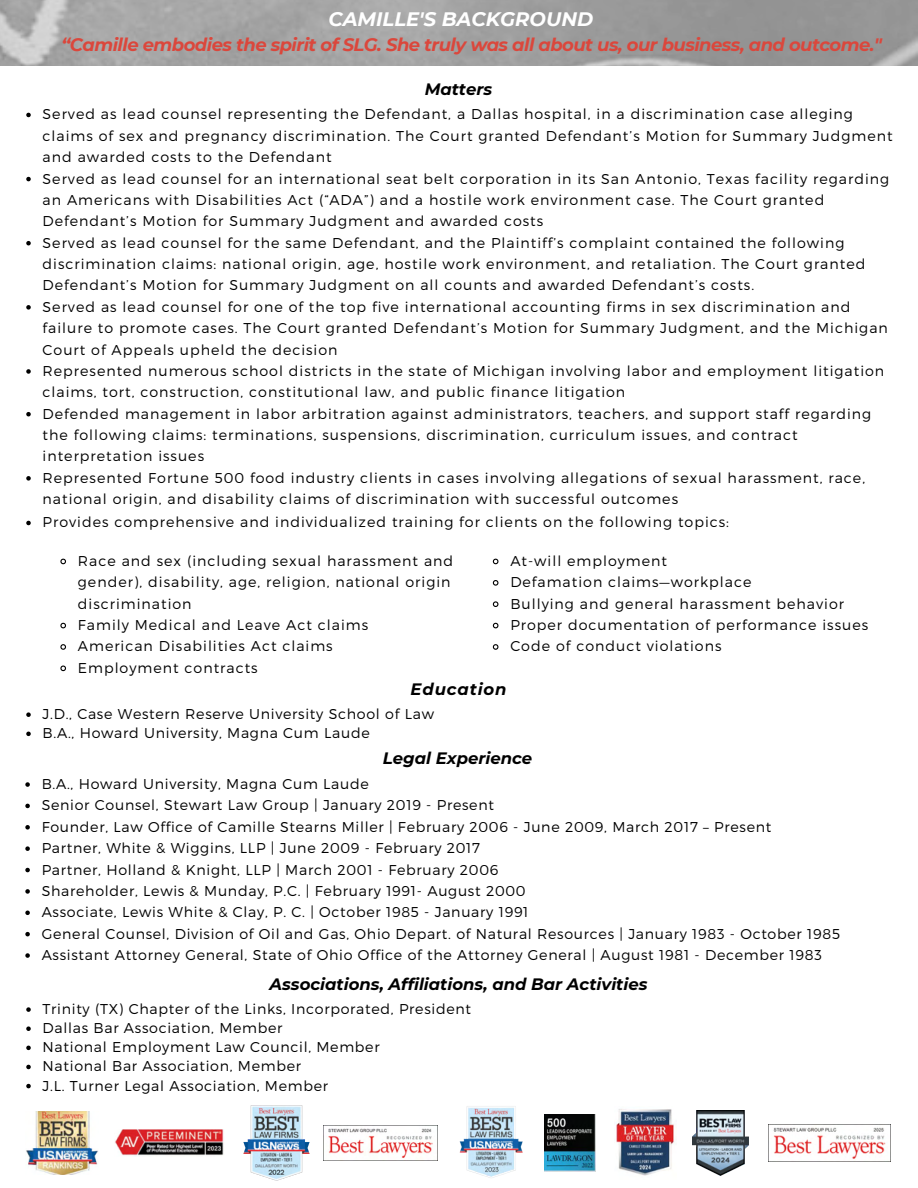
<style>
.page{position:relative;width:918px;height:1188px;background:#fff}
.page>*{position:absolute;margin:0;border:0;box-sizing:border-box;transform-origin:0 0}
.t1{font:italic 700 19.5px "Montserrat";color:#fff}
.t2{font:italic 700 18px "Montserrat";letter-spacing:-.03em;color:#db473c}
.t3{font:italic 700 16.5px "Montserrat";color:#000}
.t4{font:italic 700 16.5px "Montserrat";letter-spacing:.05em;color:#000}
.t5{font:300 14.25px/21.3px "Montserrat";letter-spacing:.07em;color:#000}
.t6{font:300 14.25px "Montserrat";letter-spacing:.05em;color:#000}
</style>
<div class="page">
<svg style="left:0;top:0;width:918px;height:65px;background:#a1a1a1"></svg>
<svg style="left:26px;top:113px;width:5px;height:4px"></svg>
<svg style="left:26px;top:177px;width:5px;height:4px"></svg>
<svg style="left:26px;top:241px;width:5px;height:4px"></svg>
<svg style="left:26px;top:305px;width:5px;height:5px"></svg>
<svg style="left:26px;top:369px;width:5px;height:5px"></svg>
<svg style="left:26px;top:412px;width:5px;height:4px"></svg>
<svg style="left:26px;top:476px;width:5px;height:5px"></svg>
<svg style="left:26px;top:521px;width:5px;height:4px"></svg>
<svg style="left:60px;top:558px;width:6px;height:7px"></svg>
<svg style="left:60px;top:622px;width:6px;height:7px"></svg>
<svg style="left:60px;top:644px;width:6px;height:6px"></svg>
<svg style="left:60px;top:665px;width:6px;height:7px"></svg>
<svg style="left:492px;top:558px;width:7px;height:7px"></svg>
<svg style="left:492px;top:580px;width:7px;height:6px"></svg>
<svg style="left:492px;top:601px;width:7px;height:6px"></svg>
<svg style="left:492px;top:622px;width:7px;height:7px"></svg>
<svg style="left:492px;top:644px;width:7px;height:6px"></svg>
<svg style="left:25px;top:782px;width:5px;height:5px"></svg>
<svg style="left:25px;top:804px;width:5px;height:4px"></svg>
<svg style="left:25px;top:825px;width:5px;height:5px"></svg>
<svg style="left:25px;top:846px;width:5px;height:5px"></svg>
<svg style="left:25px;top:868px;width:5px;height:4px"></svg>
<svg style="left:25px;top:889px;width:5px;height:5px"></svg>
<svg style="left:25px;top:911px;width:5px;height:4px"></svg>
<svg style="left:25px;top:932px;width:5px;height:4px"></svg>
<svg style="left:25px;top:953px;width:5px;height:5px"></svg>
<svg style="left:26px;top:712px;width:5px;height:5px"></svg>
<svg style="left:26px;top:732px;width:5px;height:4px"></svg>
<svg style="left:26px;top:1007px;width:5px;height:5px"></svg>
<svg style="left:26px;top:1026px;width:5px;height:5px"></svg>
<svg style="left:26px;top:1046px;width:5px;height:4px"></svg>
<svg style="left:26px;top:1065px;width:5px;height:4px"></svg>
<svg style="left:26px;top:1084px;width:5px;height:4px"></svg>
<img style="left:616px;top:1109px;width:59px;height:67px">
<img style="left:544px;top:1114px;width:51px;height:58px">
<img style="left:115px;top:1129px;width:109px;height:27px">
<img style="left:323px;top:1126px;width:115px;height:35px">
<img style="left:26px;top:1112px;width:72px;height:63px">
<img style="left:459px;top:1106px;width:64px;height:72px">
<img style="left:692px;top:1110px;width:56px;height:66px">
<img style="left:768px;top:1125px;width:123px;height:37px">
<img style="left:243px;top:1106px;width:67px;height:74px">
<h1 class="t1" style="left:328px;top:8px;width:266px">CAMILLE'S BACKGROUND</h1>
<h2 class="t2" style="left:61px;top:33px;width:822px">“Camille embodies the spirit of SLG. She truly was all about us, our business, and outcome."</h2>
<p class="t3" style="left:425px;top:79px;width:69px">Matters</p>
<h3 class="t5" style="left:43px;top:103px;width:852px">Served as lead counsel representing the Defendant, a Dallas hospital, in a discrimination case alleging claims of sex and pregnancy discrimination. The Court granted Defendant’s Motion for Summary Judgment and awarded costs to the Defendant</h3>
<p class="t5" style="left:43px;top:167px;width:848px">Served as lead counsel for an international seat belt corporation in its San Antonio, Texas facility regarding an Americans with Disabilities Act (“ADA”) and a hostile work environment case. The Court granted<br>Defendant’s Motion for Summary Judgment and awarded costs</p>
<p class="t5" style="left:43px;top:231px;width:824px">Served as lead counsel for the same Defendant, and the Plaintiff’s complaint contained the following discrimination claims: national origin, age, hostile work environment, and retaliation. The Court granted<br>Defendant’s Motion for Summary Judgment on all counts and awarded Defendant’s costs.</p>
<p class="t5" style="left:43px;top:295px;width:847px">Served as lead counsel for one of the top five international accounting firms in sex discrimination and failure to promote cases. The Court granted Defendant’s Motion for Summary Judgment, and the Michigan<br>Court of Appeals upheld the decision</p>
<p class="t5" style="left:43px;top:360px;width:843px">Represented numerous school districts in the state of Michigan involving labor and employment litigation claims, tort, construction, constitutional law, and public finance litigation</p>
<p class="t5" style="left:43px;top:402px;width:830px">Defended management in labor arbitration against administrators, teachers, and support staff regarding the following claims: terminations, suspensions, discrimination, curriculum issues, and contract interpretation issues</p>
<p class="t5" style="left:43px;top:466px;width:824px">Represented Fortune 500 food industry clients in cases involving allegations of sexual harassment, race, national origin, and disability claims of discrimination with successful outcomes</p>
<p class="t5" style="left:43px;top:511px;width:688px">Provides comprehensive and individualized training for clients on the following topics:</p>
<p class="t5" style="left:78px;top:550px;width:377px">Race and sex (including sexual harassment and gender), disability, age, religion, national origin discrimination</p>
<p class="t5" style="left:78px;top:614px;width:292px">Family Medical and Leave Act claims</p>
<p class="t5" style="left:78px;top:635px;width:256px">American Disabilities Act claims</p>
<p class="t5" style="left:78px;top:656px;width:181px">Employment contracts</p>
<p class="t5" style="left:510px;top:550px;width:158px">At-will employment</p>
<p class="t5" style="left:510px;top:571px;width:243px">Defamation claims—workplace</p>
<p class="t5" style="left:510px;top:592px;width:335px">Bullying and general harassment behavior</p>
<p class="t5" style="left:510px;top:614px;width:359px">Proper documentation of performance issues</p>
<p class="t5" style="left:510px;top:635px;width:213px">Code of conduct violations</p>
<p class="t4" style="left:411px;top:679px;width:97px">Education</p>
<p class="t6" style="left:43px;top:705px;width:393px">J.D., Case Western Reserve University School of Law</p>
<p class="t6" style="left:43px;top:724px;width:329px">B.A., Howard University, Magna Cum Laude</p>
<p class="t3" style="left:383px;top:749px;width:151px">Legal Experience</p>
<h3 class="t6" style="left:42px;top:775px;width:329px">B.A., Howard University, Magna Cum Laude</h3>
<p class="t6" style="left:42px;top:796px;width:454px">Senior Counsel, Stewart Law Group | January 2019 - Present</p>
<p class="t6" style="left:42px;top:817px;width:731px">Founder, Law Office of Camille Stearns Miller | February 2006 - June 2009, March 2017 – Present</p>
<h3 class="t6" style="left:42px;top:839px;width:440px">Partner, White &amp; Wiggins, LLP | June 2009 - February 2017</h3>
<p class="t6" style="left:42px;top:860px;width:458px">Partner, Holland &amp; Knight, LLP | March 2001 - February 2006</p>
<p class="t6" style="left:42px;top:882px;width:485px">Shareholder, Lewis &amp; Munday, P.C. | February 1991- August 2000</p>
<p class="t6" style="left:42px;top:903px;width:488px">Associate, Lewis White &amp; Clay, P. C. | October 1985 - January 1991</p>
<p class="t6" style="left:42px;top:924px;width:800px">General Counsel, Division of Oil and Gas, Ohio Depart. of Natural Resources | January 1983 - October 1985</p>
<p class="t6" style="left:42px;top:946px;width:782px">Assistant Attorney General, State of Ohio Office of the Attorney General | August 1981 - December 1983</p>
<p class="t3" style="left:270px;top:974px;width:379px">Associations, Affiliations, and Bar Activities</p>
<h3 class="t6" style="left:43px;top:1000px;width:430px">Trinity (TX) Chapter of the Links, Incorporated, President</h3>
<p class="t6" style="left:43px;top:1019px;width:241px">Dallas Bar Association, Member</p>
<p class="t6" style="left:43px;top:1038px;width:339px">National Employment Law Council, Member</p>
<p class="t6" style="left:43px;top:1057px;width:260px">National Bar Association, Member</p>
<p class="t6" style="left:43px;top:1076px;width:287px">J.L. Turner Legal Association, Member</p>
</div>
